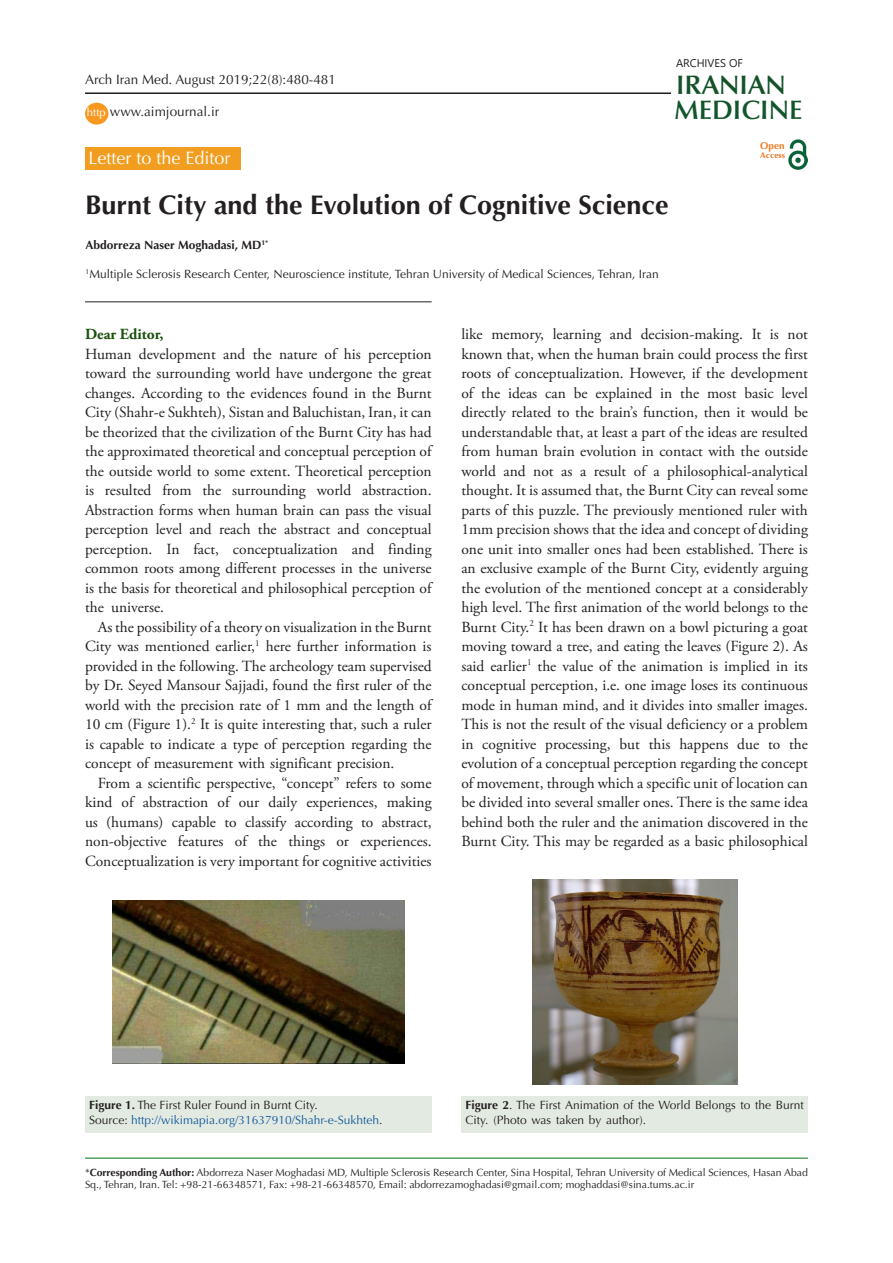
<style>
.page{position:relative;width:893px;height:1263px;background:#fff}
.page>*{position:absolute;margin:0;border:0;box-sizing:border-box;transform-origin:0 0}
.t1{font:700 27px "Optima LT Std";color:#231f20}
.t2{font:600 26.85px "Optima LT Std";color:#11552a}
.t3{font:600 26.85px "Optima LT Std";color:#145228}
.t4{font:18px "Optima LT Std";color:#fff}
.t5{font:15.45px/19.5px "Adobe Garamond Pro";color:#231f20;text-align:justify}
.t6{font:700 15.45px "Adobe Garamond Pro";color:#19500a}
.t7{font:13.5px "Optima LT Std";color:#231f20}
.List_Paragraph{font:12px/15px "Optima LT Std";color:#231f20}
.List_Paragraph-2{font:12px "Optima LT Std";color:#175d9e}
.t8{font:700 12px "Optima LT Std";color:#231f20}
.t9{font:11.25px "Optima LT Std";color:#fff}
.t10{font:11.1px "Segoe UI";color:#231f20}
.t11{font:10.5px/12px "Optima LT Std";color:#231f20}
.t12{font:700 9.9px "Optima LT Std";color:#ee7a23}
.t13{font:700 8.4px "Optima LT Std";color:#e67625}
.s1{font-weight:700}
.s2{color:#231f20}
</style>
<div class="page">
<hr style="left:85px;top:1158px;width:723px;height:1px;background:#007513">
<div style="left:85px;top:147px;width:156px;height:23px;background:#f19d20"></div>
<div style="left:85px;top:103px;width:23px;height:22px;background:#f79920;border-radius:50%"></div>
<hr style="left:85px;top:92px;width:586px;height:2px;background:#231f20">
<img style="left:788px;top:139px;width:20px;height:31px">
<hr style="left:85px;top:301px;width:347px;height:1px;background:#231f20">
<img style="left:113px;top:901px;width:291px;height:162px">
<div style="left:85px;top:1096px;width:347px;height:37px;background:#e3eae2"></div>
<div style="left:461px;top:1096px;width:347px;height:37px;background:#e3eae2"></div>
<img style="left:532px;top:879px;width:205px;height:205px">
<p class="t7" style="left:85px;top:72px;width:252px">Arch Iran Med. August 2019;22(8):480-481</p>
<p class="t9" style="left:87px;top:106px;width:20px">http</p>
<p class="t7" style="left:110px;top:104px;width:111px">www.aimjournal.ir</p>
<p class="t10" style="left:676px;top:52px;width:68px">ARCHIVES OF</p>
<p class="t3" style="left:676px;top:69px;width:111px">IRANIAN</p>
<p class="t2" style="left:674px;top:94px;width:130px">MEDICINE</p>
<p class="t4" style="left:88px;top:147px;width:144px">Letter to the Editor</p>
<p class="t1" style="left:85px;top:189px;width:585px">Burnt City and the Evolution of Cognitive Science</p>
<p class="t8" style="left:85px;top:238px;width:184px">Abdorreza Naser Moghadasi, MD<sup>1*</sup></p>
<p class="List_Paragraph" style="left:85px;top:267px;width:575px"><sup>1</sup>Multiple Sclerosis Research Center, Neuroscience institute, Tehran University of Medical Sciences, Tehran, Iran</p>
<p class="t12" style="left:760px;top:140px;width:26px">Open</p>
<p class="t13" style="left:760px;top:150px;width:26px">Access</p>
<p class="t6" style="left:85px;top:325px;width:80px">Dear Editor,</p>
<p class="t5" style="left:85px;top:344px;width:348px">Human development and the nature of his perception toward the surrounding world have undergone the great changes. According to the evidences found in the Burnt City (Shahr-e Sukhteh), Sistan and Baluchistan, Iran, it can be theorized that the civilization of the Burnt City has had the approximated theoretical and conceptual perception of the outside world to some extent. Theoretical perception is resulted from the surrounding world abstraction.<br>Abstraction forms when human brain can pass the visual perception level and reach the abstract and conceptual perception. In fact, conceptualization and finding common roots among different processes in the universe is the basis for theoretical and philosophical perception of the universe.</p>
<p class="t5" style="left:85px;top:617px;width:348px;text-indent:13px">As the possibility of a theory on visualization in the Burnt City was mentioned earlier,<sup>1</sup> here further information is provided in the following. The archeology team supervised by Dr. Seyed Mansour Sajjadi, found the first ruler of the world with the precision rate of 1 mm and the length of 10 cm (Figure 1).<sup>2</sup> It is quite interesting that, such a ruler is capable to indicate a type of perception regarding the concept of measurement with significant precision.</p>
<p class="t5" style="left:85px;top:773px;width:348px;text-indent:13px">From a scientific perspective, “concept” refers to some kind of abstraction of our daily experiences, making us (humans) capable to classify according to abstract, non-objective features of the things or experiences.<br>Conceptualization is very important for cognitive activities</p>
<p class="t5" style="left:461px;top:325px;width:348px">like memory, learning and decision-making. It is not known that, when the human brain could process the first roots of conceptualization. However, if the development of the ideas can be explained in the most basic level directly related to the brain’s function, then it would be understandable that, at least a part of the ideas are resulted from human brain evolution in contact with the outside world and not as a result of a philosophical-analytical thought. It is assumed that, the Burnt City can reveal some parts of this puzzle. The previously mentioned ruler with 1mm precision shows that the idea and concept of dividing one unit into smaller ones had been established. There is an exclusive example of the Burnt City, evidently arguing the evolution of the mentioned concept at a considerably high level. The first animation of the world belongs to the Burnt City.<sup>2</sup> It has been drawn on a bowl picturing a goat moving toward a tree, and eating the leaves (Figure 2). As said earlier<sup>1</sup> the value of the animation is implied in its conceptual perception, i.e. one image loses its continuous mode in human mind, and it divides into smaller images.<br>This is not the result of the visual deficiency or a problem in cognitive processing, but this happens due to the evolution of a conceptual perception regarding the concept of movement, through which a specific unit of location can be divided into several smaller ones. There is the same idea behind both the ruler and the animation discovered in the Burnt City. This may be regarded as a basic philosophical</p>
<p class="List_Paragraph" style="left:89px;top:1098px;width:230px"><span class="s1">Figure 1.</span> The First Ruler Found in Burnt City.</p>
<p class="List_Paragraph-2" style="left:89px;top:1113px;width:295px"><span class="s2">Source:</span> http://wikimapia.org/31637910/Shahr-e-Sukhteh<span class="s2">.</span></p>
<p class="List_Paragraph" style="left:466px;top:1098px;width:340px"><span class="s1">Figure 2</span>. The First Animation of the World Belongs to the Burnt<br>City. (Photo was taken by author).</p>
<p class="t11" style="left:85px;top:1166px;width:724px">*<span class="s1">Corresponding Author:</span> Abdorreza Naser Moghadasi MD, Multiple Sclerosis Research Center, Sina Hospital, Tehran University of Medical Sciences, Hasan Abad<br>Sq., Tehran, Iran. Tel: +98-21-66348571, Fax: +98-21-66348570, Email: abdorrezamoghadasi@gmail.com; moghaddasi@sina.tums.ac.ir</p>
</div>
